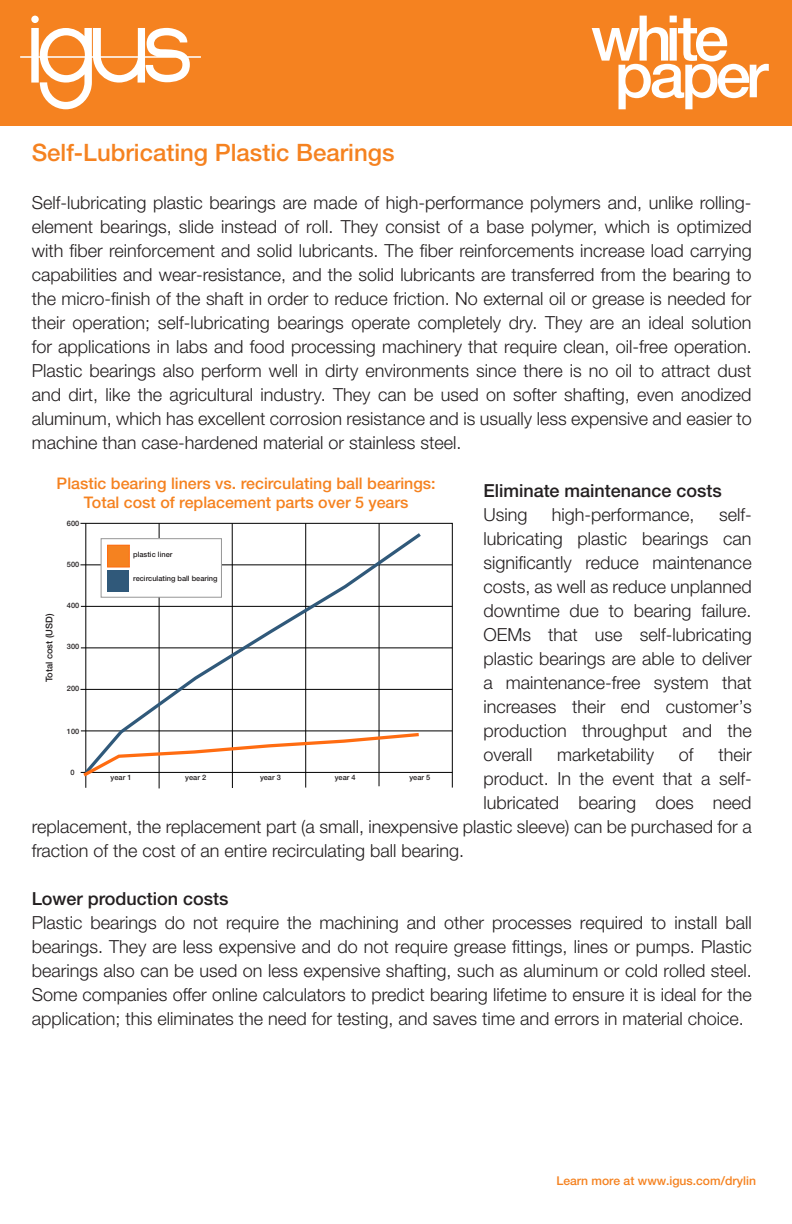
<style>
.page{position:relative;width:792px;height:1224px;background:#fff}
.page>*{position:absolute;margin:0;border:0;box-sizing:border-box;transform-origin:0 0}
.t1{font:500 24px "Helvetica Neue LTW1 G";color:#f58220}
.t2{font:300 18px/24px "Helvetica Neue LTW1 G";color:#231f20;text-align:justify}
.t3{font:500 18px "Helvetica Neue LTW1 G";color:#231f20}
.t4{font:500 16px/19.2px "Helvetica Neue LTW1 G";color:#f58220;text-align:center}
.t5{font:500 12.2px "Helvetica Neue LTW1 G";color:#f58220}
.t6{font:500 9.2px "Helvetica Neue LTW1 G";color:#231f20}
.t7{font:500 7.4px "Helvetica Neue LTW1 G";color:#231f20}
</style>
<div class="page">
<div style="left:0;top:0;width:792px;height:125px;background:#f58220"></div>
<div style="left:31px;top:16px;width:8px;height:7px;background:#fff;border-radius:50%"></div>
<svg style="left:20px;top:28px;width:181px;height:81px"></svg>
<svg style="left:592px;top:16px;width:177px;height:93px"></svg>
<svg style="left:80px;top:523px;width:373px;height:265px"></svg>
<svg style="left:81px;top:530px;width:343px;height:247px"></svg>
<svg style="left:80px;top:731px;width:342px;height:48px"></svg>
<div style="left:101px;top:539px;width:120px;height:58px;background:#fff"></div>
<div style="left:101px;top:538px;width:121px;height:60px;border:1px solid #969696"></div>
<div style="left:108px;top:545px;width:21px;height:22px;background:#f58220"></div>
<div style="left:107px;top:545px;width:23px;height:22px;border:1px solid #ff6c11"></div>
<div style="left:108px;top:570px;width:21px;height:22px;background:#30597a"></div>
<h1 class="t1" style="left:32px;top:138px;width:364px">Self-Lubricating Plastic Bearings</h1>
<p class="t2" style="left:32px;top:191px;width:722px">Self-lubricating plastic bearings are made of high-performance polymers and, unlike rolling&shy;element bearings, slide instead of roll. They consist of a base polymer, which is optimized with fiber reinforcement and solid lubricants. The fiber reinforcements increase load carrying capabilities and wear-resistance, and the solid lubricants are transferred from the bearing to the micro-finish of the shaft in order to reduce friction. No external oil or grease is needed for their operation; self-lubricating bearings operate completely dry. They are an ideal solution for applications in labs and food processing machinery that require clean, oil-free operation.<br>Plastic bearings also perform well in dirty environments since there is no oil to attract dust and dirt, like the agricultural industry. They can be used on softer shafting, even anodized aluminum, which has excellent corrosion resistance and is usually less expensive and easier to machine than case-hardened material or stainless steel.</p>
<p class="t3" style="left:483px;top:480px;width:240px">Eliminate maintenance costs</p>
<p class="t2" style="left:483px;top:503px;width:45px">Using</p>
<p class="t2" style="left:552px;top:503px;width:144px">high-performance,</p>
<p class="t4" style="left:57px;top:473px;width:381px">Plastic bearing liners vs. recirculating ball bearings:<br>Total cost of replacement parts over 5 years</p>
<p class="t2" style="left:483px;top:503px;width:270px;text-indent:236px">self&shy;lubricating plastic bearings can significantly reduce maintenance costs, as well as reduce unplanned downtime due to bearing failure.<br>OEMs that use self-lubricating plastic bearings are able to deliver a maintenance-free system that increases their end customer’s production throughput and the overall</p>
<p class="t7" style="left:67px;top:519px;width:14px">600</p>
<p class="t7" style="left:133px;top:550px;width:41px">plastic liner</p>
<p class="t7" style="left:133px;top:574px;width:86px">recirculating ball bearing</p>
<p class="t7" style="left:67px;top:560px;width:14px">500</p>
<p class="t7" style="left:67px;top:601px;width:14px">400</p>
<p class="t6" style="left:44px;top:682px;width:71px;rotate:-90deg">Total cost (USD)</p>
<p class="t7" style="left:67px;top:642px;width:14px">300</p>
<p class="t7" style="left:67px;top:684px;width:14px">200</p>
<p class="t7" style="left:67px;top:727px;width:14px">100</p>
<p class="t2" style="left:557px;top:743px;width:98px">marketability</p>
<p class="t2" style="left:679px;top:743px;width:16px">of</p>
<p class="t2" style="left:718px;top:743px;width:35px">their</p>
<p class="t2" style="left:483px;top:767px;width:270px">product. In the event that a self-</p>
<p class="t2" style="left:483px;top:791px;width:270px">lubricated bearing does need</p>
<p class="t2" style="left:32px;top:815px;width:722px">replacement, the replacement part (a small, inexpensive plastic sleeve) can be purchased for a</p>
<p class="t2" style="left:32px;top:839px;width:434px">fraction of the cost of an entire recirculating ball bearing.</p>
<p class="t3" style="left:32px;top:888px;width:198px">Lower production costs</p>
<p class="t2" style="left:32px;top:911px;width:722px">Plastic bearings do not require the machining and other processes required to install ball bearings. They are less expensive and do not require grease fittings, lines or pumps. Plastic bearings also can be used on less expensive shafting, such as aluminum or cold rolled steel.<br>Some companies offer online calculators to predict bearing lifetime to ensure it is ideal for the application; this eliminates the need for testing, and saves time and errors in material choice.</p>
<p class="t7" style="left:71px;top:768px;width:6px">0</p>
<p class="t7" style="left:111px;top:773px;width:22px">year 1</p>
<p class="t7" style="left:185px;top:773px;width:22px">year 2</p>
<p class="t7" style="left:260px;top:773px;width:22px">year 3</p>
<p class="t7" style="left:335px;top:773px;width:22px">year 4</p>
<p class="t7" style="left:409px;top:773px;width:22px">year 5</p>
<p class="t5" style="left:557px;top:1173px;width:201px">Learn more at www.igus.com/drylin</p>
</div>
